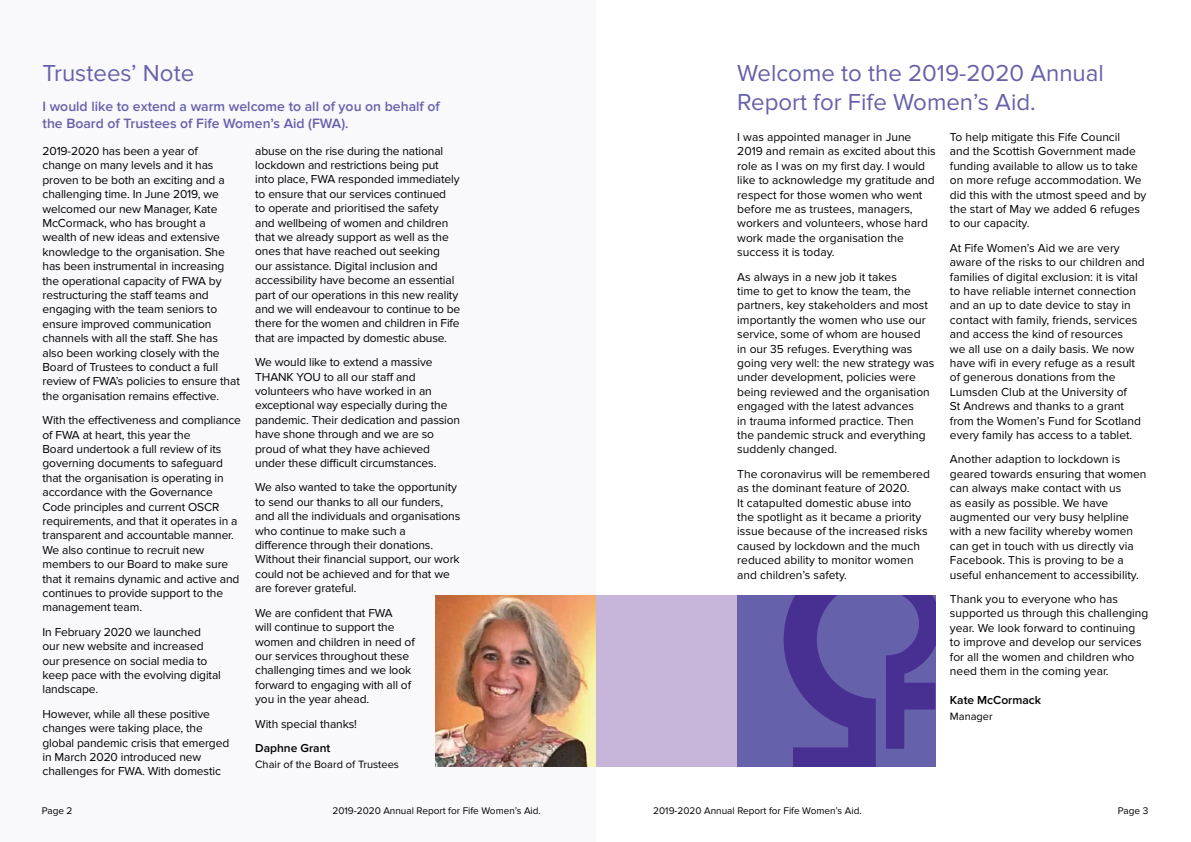
<style>
.page{position:relative;width:1191px;height:842px;background:#fff}
.page>*{position:absolute;margin:0;border:0;box-sizing:border-box;transform-origin:0 0}
.t1{font:24px/28.8px "Proxima Nova";color:#6661ab}
.t2{font:600 14px/16.8px "Proxima Nova";color:#6661ab}
.t3{font:12px/14.4px "Proxima Nova";letter-spacing:-.01em;color:#000}
.t4{font:600 12px "Proxima Nova";color:#000}
.t5{font:11px "Proxima Nova";color:#000}
.t6{font:10px "Proxima Nova";color:#000}
</style>
<div class="page">
<div style="left:0;top:0;width:595px;height:842px;background:#f9f9fc"></div>
<div style="left:595px;top:595px;width:147px;height:172px;background:#c7b6d9"></div>
<div style="left:737px;top:595px;width:198px;height:172px;background:#6661ab"></div>
<img style="left:435px;top:595px;width:160px;height:172px">
<svg style="left:783px;top:595px;width:92px;height:172px"></svg>
<svg style="left:886px;top:595px;width:49px;height:154px"></svg>
<h1 class="t1" style="left:43px;top:59px;width:153px">Trustees’ Note</h1>
<p class="t2" style="left:43px;top:98px;width:399px">I would like to extend a warm welcome to all of you on behalf of the Board of Trustees of Fife Women’s Aid (FWA).</p>
<p class="t3" style="left:43px;top:144px;width:199px">2019-2020 has been a year of<br>change on many levels and it has proven to be both an exciting and a challenging time. In June 2019, we welcomed our new Manager, Kate McCormack, who has brought a wealth of new ideas and extensive knowledge to the organisation. She has been instrumental in increasing the operational capacity of FWA by restructuring the staff teams and engaging with the team seniors to ensure improved communication channels with all the staff. She has also been working closely with the Board of Trustees to conduct a full review of FWA’s policies to ensure that the organisation remains effective.</p>
<p class="t3" style="left:43px;top:413px;width:200px">With the effectiveness and compliance of FWA at heart, this year the<br>Board undertook a full review of its governing documents to safeguard that the organisation is operating in accordance with the Governance Code principles and current OSCR requirements, and that it operates in a transparent and accountable manner.<br>We also continue to recruit new members to our Board to make sure that it remains dynamic and active and continues to provide support to the management team.</p>
<p class="t3" style="left:43px;top:625px;width:180px">In February 2020 we launched our new website and increased our presence on social media to keep pace with the evolving digital landscape.</p>
<p class="t3" style="left:43px;top:707px;width:188px">However, while all these positive changes were taking place, the global pandemic crisis that emerged in March 2020 introduced new challenges for FWA. With domestic</p>
<p class="t3" style="left:255px;top:144px;width:207px">abuse on the rise during the national lockdown and restrictions being put into place, FWA responded immediately to ensure that our services continued<br>to operate and prioritised the safety and wellbeing of women and children that we already support as well as the ones that have reached out seeking<br>our assistance. Digital inclusion and accessibility have become an essential part of our operations in this new reality and we will endeavour to continue to be there for the women and children in Fife that are impacted by domestic abuse.</p>
<p class="t3" style="left:255px;top:355px;width:206px">We would like to extend a massive THANK YOU to all our staff and volunteers who have worked in an exceptional way especially during the pandemic. Their dedication and passion have shone through and we are so proud of what they have achieved under these difficult circumstances.</p>
<p class="t3" style="left:255px;top:480px;width:207px">We also wanted to take the opportunity to send our thanks to all our funders, and all the individuals and organisations who continue to make such a difference through their donations.<br>Without their financial support, our work could not be achieved and for that we are forever grateful.</p>
<p class="t3" style="left:255px;top:606px;width:161px">We are confident that FWA<br>will continue to support the women and children in need of our services throughout these challenging times and we look forward to engaging with all of you in the year ahead.</p>
<p class="t3" style="left:255px;top:716px;width:103px">With special thanks!</p>
<p class="t4" style="left:255px;top:741px;width:77px">Daphne Grant</p>
<p class="t5" style="left:255px;top:758px;width:145px">Chair of the Board of Trustees</p>
<h1 class="t1" style="left:737px;top:59px;width:368px">Welcome to the 2019-2020 Annual<br>Report for Fife Women’s Aid.</h1>
<p class="t3" style="left:737px;top:130px;width:200px">I was appointed manager in June<br>2019 and remain as excited about this role as I was on my first day. I would like to acknowledge my gratitude and respect for those women who went before me as trustees, managers, workers and volunteers, whose hard work made the organisation the success it is today.</p>
<p class="t3" style="left:737px;top:270px;width:198px">As always in a new job it takes<br>time to get to know the team, the partners, key stakeholders and most importantly the women who use our service, some of whom are housed<br>in our 35 refuges. Everything was going very well: the new strategy was under development, policies were being reviewed and the organisation engaged with the latest advances<br>in trauma informed practice. Then<br>the pandemic struck and everything suddenly changed.</p>
<p class="t3" style="left:737px;top:467px;width:194px">The coronavirus will be remembered as the dominant feature of 2020.<br>It catapulted domestic abuse into the spotlight as it became a priority issue because of the increased risks caused by lockdown and the much reduced ability to monitor women and children’s safety.</p>
<p class="t3" style="left:950px;top:130px;width:198px">To help mitigate this Fife Council<br>and the Scottish Government made funding available to allow us to take on more refuge accommodation. We did this with the utmost speed and by the start of May we added 6 refuges to our capacity.</p>
<p class="t3" style="left:950px;top:241px;width:196px">At Fife Women’s Aid we are very aware of the risks to our children and families of digital exclusion: it is vital to have reliable internet connection and an up to date device to stay in contact with family, friends, services and access the kind of resources<br>we all use on a daily basis. We now have wifi in every refuge as a result of generous donations from the Lumsden Club at the University of<br>St Andrews and thanks to a grant from the Women’s Fund for Scotland every family has access to a tablet.</p>
<p class="t3" style="left:950px;top:452px;width:198px">Another adaption to lockdown is geared towards ensuring that women can always make contact with us<br>as easily as possible. We have augmented our very busy helpline with a new facility whereby women can get in touch with us directly via Facebook. This is proving to be a useful enhancement to accessibility.</p>
<p class="t3" style="left:950px;top:592px;width:200px">Thank you to everyone who has supported us through this challenging year. We look forward to continuing to improve and develop our services for all the women and children who need them in the coming year.</p>
<p class="t4" style="left:950px;top:693px;width:93px">Kate McCormack</p>
<p class="t5" style="left:950px;top:710px;width:44px">Manager</p>
<p class="t6" style="left:42px;top:805px;width:32px">Page 2</p>
<p class="t6" style="left:332px;top:805px;width:210px">2019-2020 Annual Report for Fife Women’s Aid.</p>
<p class="t6" style="left:653px;top:805px;width:210px">2019-2020 Annual Report for Fife Women’s Aid.</p>
<p class="t6" style="left:1117px;top:805px;width:32px">Page 3</p>
</div>
